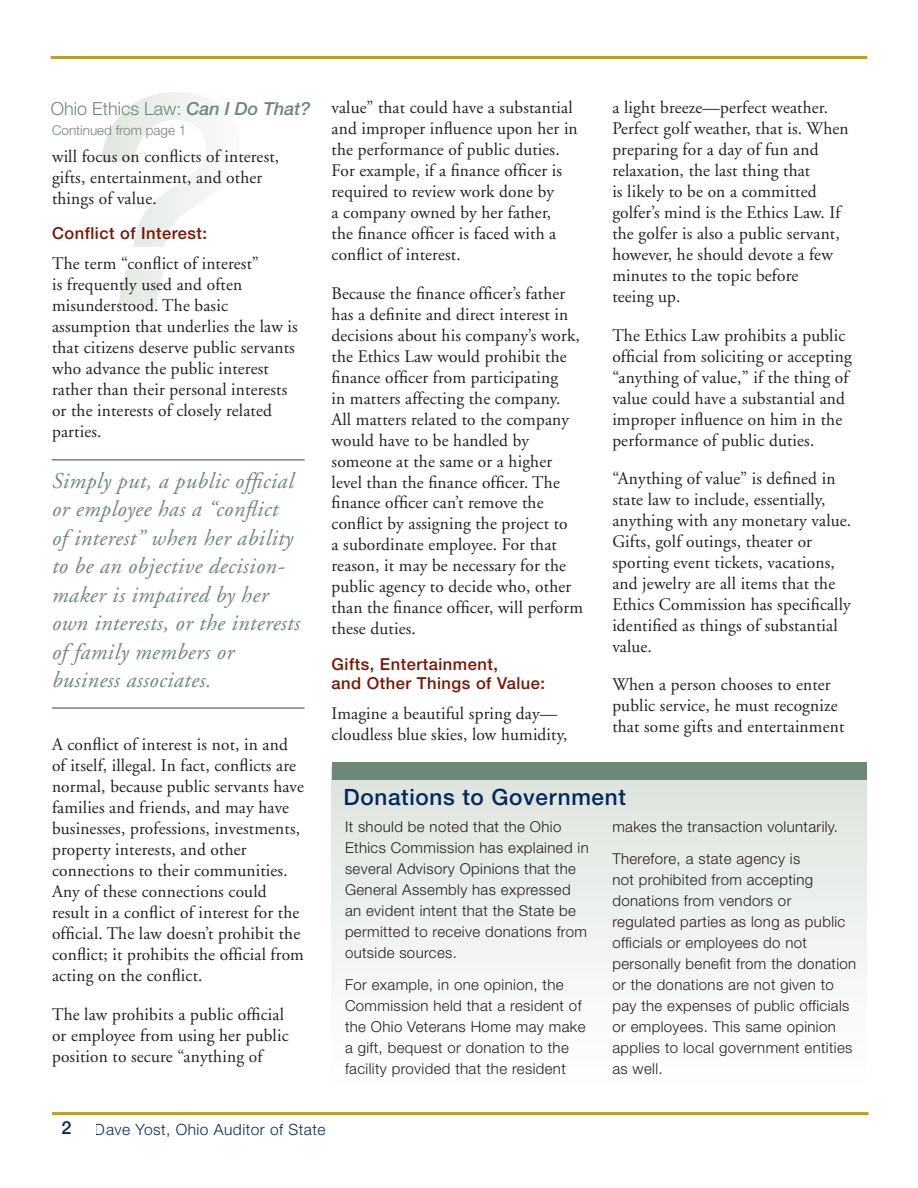
<style>
.page{position:relative;width:918px;height:1188px;background:#fff}
.page>*{position:absolute;margin:0;border:0;box-sizing:border-box;transform-origin:0 0}
.t1{font:italic 500 293.4px "Helvetica Neue";color:#fff}
.t2{font:italic 22.5px/28.5px "Adobe Garamond";letter-spacing:.02em;color:#6e8878}
.t3{font:500 22.5px "Helvetica Neue";letter-spacing:.03em;color:#00295c}
.t4{font:300 18px "Helvetica Neue";color:#6e8878}
.t5{font:500 18px "Helvetica Neue";color:#00295c}
.t6{font:17.7px/21px "Adobe Garamond";letter-spacing:.01em;color:#231f20}
.t7{font:500 16.5px/19.5px "Helvetica Neue";letter-spacing:.03em;color:#791500}
.t8{font:300 15.6px "Helvetica Neue";letter-spacing:.03em;color:#00295c}
.t9{font:300 15px/21px "Helvetica Neue";letter-spacing:.025em;color:#231f20}
.t10{font:300 13.5px "Helvetica Neue";color:#6e8878}
.s1{font-weight:500;font-style:italic}
</style>
<div class="page">
<hr style="left:51px;top:56px;width:816px;height:3px;background:#c2a205">
<hr style="left:52px;top:1112px;width:817px;height:3px;background:#c2a205">
<div style="left:332px;top:768px;width:534px;height:333px;background:linear-gradient(to bottom,#dde4dd,#fff)"></div>
<div style="left:332px;top:762px;width:534px;height:17px;background:#6e8878"></div>
<hr style="left:52px;top:459px;width:253px;height:2px;background:#6e8878">
<hr style="left:52px;top:707px;width:253px;height:2px;background:#6e8878">
<h1 class="t1" style="left:80px;top:29px;width:165px">?</h1>
<p class="t4" style="left:51px;top:97px;width:261px">Ohio Ethics Law: <span class="s1">Can I Do That?</span></p>
<p class="t10" style="left:52px;top:122px;width:136px">Continued from page 1</p>
<p class="t6" style="left:52px;top:147px;width:229px">will focus on conflicts of interest, gifts, entertainment, and other things of value.</p>
<p class="t7" style="left:52px;top:224px;width:157px">Conflict of Interest:</p>
<p class="t6" style="left:52px;top:253px;width:247px">The term “conflict of interest”<br>is frequently used and often misunderstood. The basic assumption that underlies the law is that citizens deserve public servants who advance the public interest rather than their personal interests or the interests of closely related parties.</p>
<p class="t2" style="left:52px;top:467px;width:249px">Simply put, a public official or employee has a “conflict<br>of interest” when her ability to be an objective decision&shy;maker is impaired by her own interests, or the interests of family members or business associates.</p>
<p class="t6" style="left:52px;top:735px;width:254px">A conflict of interest is not, in and of itself, illegal. In fact, conflicts are normal, because public servants have families and friends, and may have businesses, professions, investments, property interests, and other connections to their communities.<br>Any of these connections could result in a conflict of interest for the official. The law doesn’t prohibit the conflict; it prohibits the official from acting on the conflict.</p>
<p class="t6" style="left:52px;top:1004px;width:238px">The law prohibits a public official or employee from using her public position to secure “anything of</p>
<p class="t6" style="left:332px;top:98px;width:248px">value” that could have a substantial and improper influence upon her in the performance of public duties.<br>For example, if a finance officer is required to review work done by<br>a company owned by her father,<br>the finance officer is faced with a conflict of interest.</p>
<p class="t6" style="left:332px;top:283px;width:253px">Because the finance officer’s father has a definite and direct interest in decisions about his company’s work, the Ethics Law would prohibit the finance officer from participating<br>in matters affecting the company.<br>All matters related to the company would have to be handled by someone at the same or a higher level than the finance officer. The finance officer can’t remove the conflict by assigning the project to<br>a subordinate employee. For that reason, it may be necessary for the public agency to decide who, other than the finance officer, will perform these duties.</p>
<p class="t7" style="left:332px;top:654px;width:215px">Gifts, Entertainment,<br>and Other Things of Value:</p>
<p class="t6" style="left:332px;top:703px;width:237px">Imagine a beautiful spring day— cloudless blue skies, low humidity,</p>
<p class="t6" style="left:612px;top:98px;width:238px">a light breeze—perfect weather.<br>Perfect golf weather, that is. When preparing for a day of fun and relaxation, the last thing that<br>is likely to be on a committed golfer’s mind is the Ethics Law. If the golfer is also a public servant, however, he should devote a few minutes to the topic before<br>teeing up.</p>
<p class="t6" style="left:612px;top:325px;width:241px">The Ethics Law prohibits a public official from soliciting or accepting “anything of value,” if the thing of value could have a substantial and improper influence on him in the performance of public duties.</p>
<p class="t6" style="left:612px;top:468px;width:240px">“Anything of value” is defined in state law to include, essentially, anything with any monetary value.<br>Gifts, golf outings, theater or sporting event tickets, vacations, and jewelry are all items that the<br>Ethics Commission has specifically identified as things of substantial value.</p>
<p class="t6" style="left:612px;top:674px;width:234px">When a person chooses to enter public service, he must recognize that some gifts and entertainment</p>
<p class="t3" style="left:344px;top:784px;width:284px">Donations to Government</p>
<p class="t9" style="left:345px;top:816px;width:245px">It should be noted that the Ohio<br>Ethics Commission has explained in several Advisory Opinions that the<br>General Assembly has expressed an evident intent that the State be permitted to receive donations from outside sources.</p>
<p class="t9" style="left:345px;top:974px;width:242px">For example, in one opinion, the Commission held that a resident of the Ohio Veterans Home may make a gift, bequest or donation to the facility provided that the resident</p>
<p class="t9" style="left:612px;top:811px;width:227px;line-height:31.8px">makes the transaction voluntarily.<br>Therefore, a state agency is</p>
<p class="t9" style="left:612px;top:869px;width:246px">not prohibited from accepting donations from vendors or regulated parties as long as public officials or employees do not personally benefit from the donation or the donations are not given to pay the expenses of public officials or employees. This same opinion applies to local government entities as well.</p>
<p class="t5" style="left:62px;top:1117px;width:12px">2</p>
<p class="t8" style="left:95px;top:1119px;width:232px">Dave Yost, Ohio Auditor of State</p>
</div>
